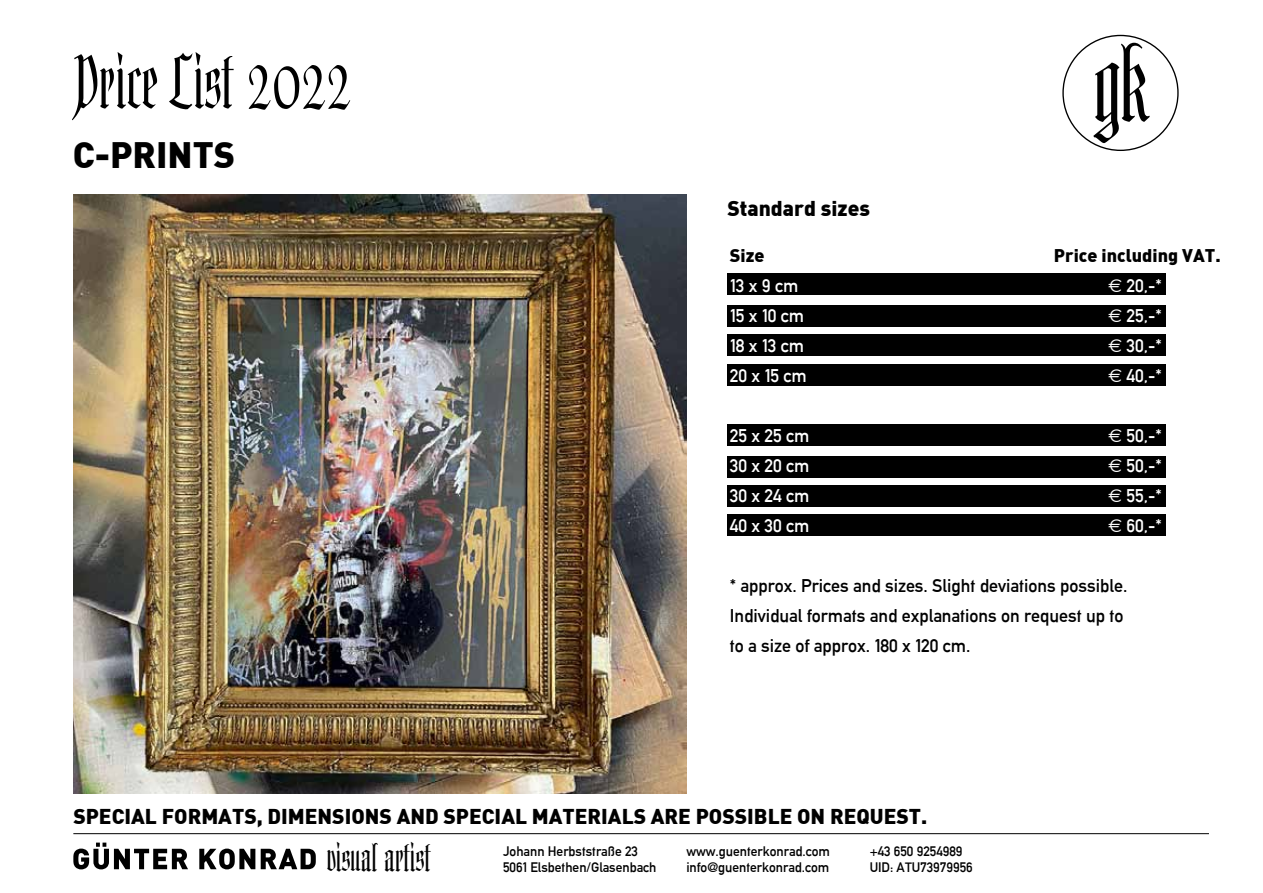
<style>
.page{position:relative;width:1263px;height:893px;background:#fff}
.page>*{position:absolute;margin:0;border:0;box-sizing:border-box;transform-origin:0 0}
.t1{font:72px "Kleinsemmering";color:#000}
.t2{font:37.5px "Kleinsemmering";color:#000}
.t3{font:900 36px "DI Nbek";color:#000}
.t4{font:900 21px "DI Nbek";color:#000}
.t5{font:18px/30px "Alte DIN1451 Mittelschrift";color:#000}
.t6{font:18px "Alte DIN1451 Mittelschrift";color:#fff}
.t7{font:900 18px "DI Nbek";color:#000}
.t8{font:13.5px/16.2px "Alte DIN1451 Mittelschrift";color:#000}
</style>
<div class="page">
<div style="left:727px;top:485px;width:438px;height:21px;background:#000"></div>
<div style="left:727px;top:515px;width:438px;height:21px;background:#000"></div>
<div style="left:727px;top:425px;width:438px;height:21px;background:#000"></div>
<div style="left:727px;top:456px;width:438px;height:22px;background:#000"></div>
<div style="left:727px;top:334px;width:438px;height:21px;background:#000"></div>
<div style="left:727px;top:364px;width:438px;height:21px;background:#000"></div>
<div style="left:727px;top:274px;width:438px;height:21px;background:#000"></div>
<div style="left:727px;top:306px;width:438px;height:21px;background:#000"></div>
<svg style="left:1093px;top:43px;width:57px;height:100px"></svg>
<svg style="left:73px;top:843px;width:243px;height:26px"></svg>
<hr style="left:73px;top:833px;width:1136px;height:1px;background:#000">
<img style="left:73px;top:194px;width:613px;height:599px">
<h1 class="t1" style="left:73px;top:38px;width:280px">Price List 2022</h1>
<h3 class="t3" style="left:73px;top:131px;width:164px">C-PRINTS</h3>
<p class="t4" style="left:727px;top:194px;width:144px">Standard sizes</p>
<p class="t7" style="left:730px;top:243px;width:36px">Size</p>
<p class="t7" style="left:1054px;top:243px;width:168px">Price including VAT.</p>
<p class="t6" style="left:730px;top:275px;width:70px">13 x 9 cm</p>
<p class="t6" style="left:1108px;top:275px;width:55px">€ 20,-*</p>
<p class="t6" style="left:730px;top:305px;width:76px">15 x 10 cm</p>
<p class="t6" style="left:1108px;top:305px;width:55px">€ 25,-*</p>
<p class="t6" style="left:730px;top:335px;width:76px">18 x 13 cm</p>
<p class="t6" style="left:1108px;top:335px;width:55px">€ 30,-*</p>
<p class="t6" style="left:730px;top:365px;width:78px">20 x 15 cm</p>
<p class="t6" style="left:1108px;top:365px;width:55px">€ 40,-*</p>
<p class="t6" style="left:730px;top:425px;width:81px">25 x 25 cm</p>
<p class="t6" style="left:1108px;top:425px;width:55px">€ 50,-*</p>
<p class="t6" style="left:730px;top:455px;width:81px">30 x 20 cm</p>
<p class="t6" style="left:1108px;top:455px;width:55px">€ 50,-*</p>
<p class="t6" style="left:730px;top:485px;width:81px">30 x 24 cm</p>
<p class="t6" style="left:1108px;top:485px;width:55px">€ 55,-*</p>
<p class="t6" style="left:730px;top:515px;width:81px">40 x 30 cm</p>
<p class="t6" style="left:1108px;top:515px;width:55px">€ 60,-*</p>
<p class="t5" style="left:730px;top:570px;width:399px">* approx. Prices and sizes. Slight deviations possible.<br>Individual formats and explanations on request up to to a size of approx. 180 x 120 cm.</p>
<p class="t4" style="left:73px;top:802px;width:855px">SPECIAL FORMATS, DIMENSIONS AND SPECIAL MATERIALS ARE POSSIBLE ON REQUEST.</p>
<p class="t8" style="left:503px;top:843px;width:155px">Johann Herbststraße 23<br>5061 Elsbethen/Glasenbach</p>
<p class="t8" style="left:686px;top:843px;width:145px">www.guenterkonrad.com info@guenterkonrad.com</p>
<p class="t8" style="left:870px;top:843px;width:94px">+43 650 9254989</p>
<h2 class="t2" style="left:326px;top:834px;width:106px">visual artist</h2>
<p class="t8" style="left:870px;top:859px;width:105px">UID: ATU73979956</p>
</div>
